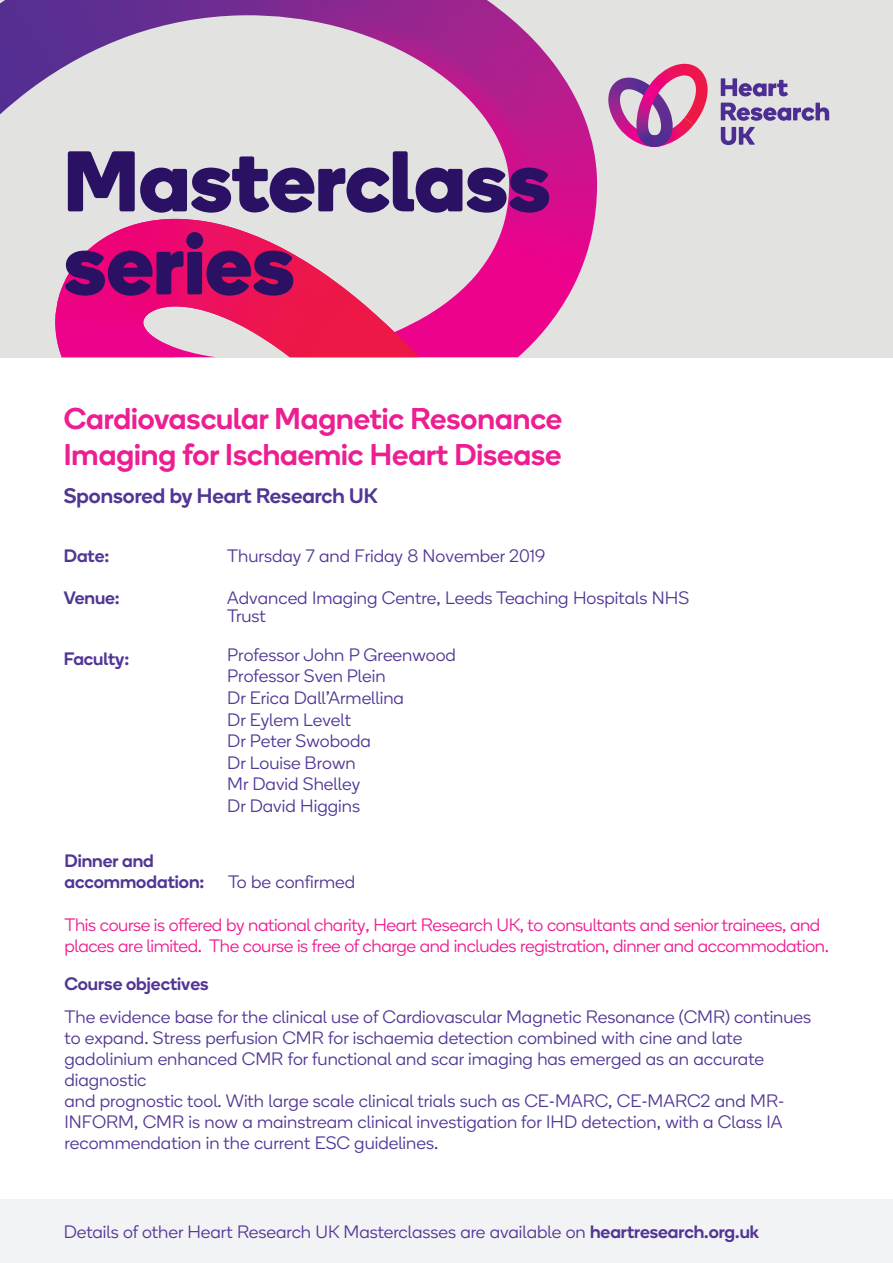
<style>
.page{position:relative;width:893px;height:1263px;background:#fff}
.page>*{position:absolute;margin:0;border:0;box-sizing:border-box;transform-origin:0 0}
.t1{font:700 85.8px/82.9px "Boing";color:#2b1163}
.t2{font:500 30px/36px "Boing";color:#ed1e91}
.t3{font:500 21px "Boing";color:#523695}
.t4{font:300 18px/21.6px "Boing";color:#523695}
.t5{font:300 18px/21px "Boing";letter-spacing:-.02em;color:#ed1e91}
.t6{font:500 18px/21.3px "Boing";color:#523695}
.s1{font-weight:500}
</style>
<div class="page">
<svg style="left:0;top:0;width:893px;height:357px;background:#dfbfd3"></svg>
<svg style="left:0;top:0;width:509px;height:332px;background:#cfb4cd"></svg>
<svg style="left:55px;top:219px;width:364px;height:138px;background:#e85a92"></svg>
<div style="left:0;top:1199px;width:893px;height:64px;background:#f2f3f4"></div>
<svg style="left:721px;top:78px;width:67px;height:18px"></svg>
<svg style="left:721px;top:103px;width:108px;height:18px;background:#9383b7"></svg>
<svg style="left:721px;top:127px;width:34px;height:18px"></svg>
<svg style="left:608px;top:64px;width:100px;height:83px;background:#cb85b0"></svg>
<h1 class="t1" style="left:64px;top:138px;width:488px">Masterclass series</h1>
<h2 class="t2" style="left:64px;top:400px;width:500px">Cardiovascular Magnetic Resonance<br>Imaging for Ischaemic Heart Disease</h2>
<p class="t3" style="left:64px;top:481px;width:315px">Sponsored by Heart Research UK</p>
<p class="t6" style="left:64px;top:545px;width:47px">Date:</p>
<p class="t6" style="left:64px;top:587px;width:58px">Venue:</p>
<p class="t6" style="left:64px;top:648px;width:67px">Faculty:</p>
<p class="t4" style="left:227px;top:545px;width:319px">Thursday 7 and Friday 8 November 2019</p>
<p class="t4" style="left:227px;top:589px;width:463px;line-height:18px">Advanced Imaging Centre, Leeds Teaching Hospitals NHS<br>Trust</p>
<p class="t4" style="left:227px;top:644px;width:230px">Professor John P Greenwood<br>Professor Sven Plein<br>Dr Erica Dall’Armellina<br>Dr Eylem Levelt<br>Dr Peter Swoboda<br>Dr Louise Brown<br>Mr David Shelley<br>Dr David Higgins</p>
<p class="t6" style="left:64px;top:850px;width:142px">Dinner and accommodation:</p>
<p class="t4" style="left:228px;top:871px;width:129px">To be confirmed</p>
<p class="t5" style="left:64px;top:914px;width:766px">This course is offered by national charity, Heart Research UK, to consultants and senior trainees, and places are limited. The course is free of charge and includes registration, dinner and accommodation.</p>
<p class="t6" style="left:64px;top:972px;width:146px">Course objectives</p>
<p class="t4" style="left:64px;top:1006px;width:748px;line-height:21px">The evidence base for the clinical use of Cardiovascular Magnetic Resonance (CMR) continues to expand. Stress perfusion CMR for ischaemia detection combined with cine and late gadolinium enhanced CMR for functional and scar imaging has emerged as an accurate diagnostic<br>and prognostic tool. With large scale clinical trials such as CE-MARC, CE-MARC2 and MR-INFORM, CMR is now a mainstream clinical investigation for IHD detection, with a Class IA recommendation in the current ESC guidelines.</p>
<p class="t4" style="left:64px;top:1221px;width:697px">Details of other Heart Research UK Masterclasses are available on <span class="s1">heartresearch.org.uk</span></p>
</div>
